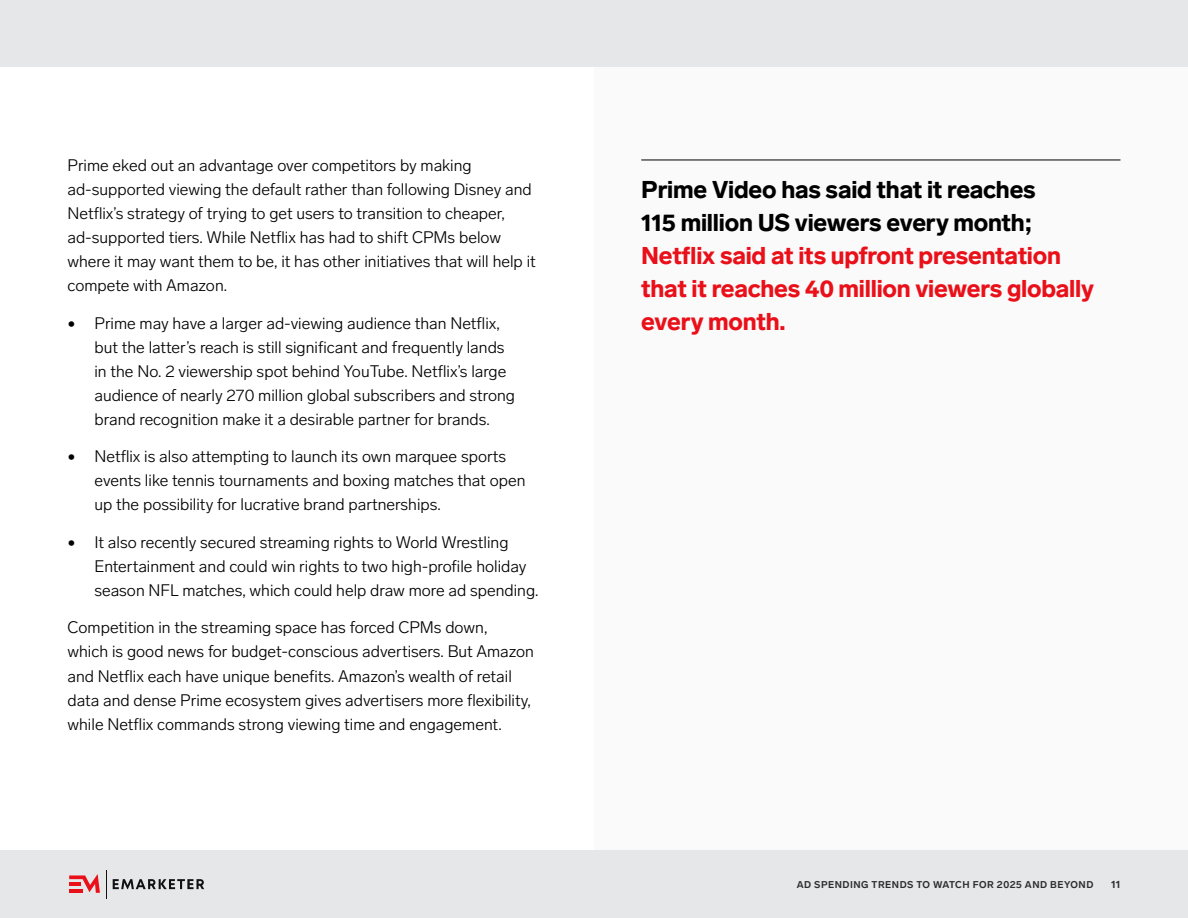
<style>
.page{position:relative;width:1188px;height:918px;background:#fff}
.page>*{position:absolute;margin:0;border:0;box-sizing:border-box;transform-origin:0 0}
.t1{font:900 24px/33px "Lab Grotesque";letter-spacing:-.01em;color:#e91019}
.t2{font:900 24px/33px "Lab Grotesque";letter-spacing:-.01em;color:#000}
.t3{font:300 16.5px/24px "Lab Grotesque";color:#000}
.t4{font:700 10.5px "Lab Grotesque";color:#000}
.t5{font:700 9.75px "Lab Grotesque";letter-spacing:.05em;color:#000}
</style>
<div class="page">
<div style="left:0;top:850px;width:1188px;height:68px;background:#e6e7e8"></div>
<svg style="left:113px;top:879px;width:91px;height:10px"></svg>
<svg style="left:69px;top:874px;width:31px;height:19px"></svg>
<svg style="left:106px;top:870px;width:1px;height:28px"></svg>
<div style="left:0;top:0;width:1188px;height:68px;background:#e6e7e8"></div>
<hr style="left:641px;top:160px;width:479px;height:1px;background:#000">
<p class="t3" style="left:68px;top:154px;width:470px">Prime eked out an advantage over competitors by making ad-supported viewing the default rather than following Disney and Netflix’s strategy of trying to get users to transition to cheaper, ad-supported tiers. While Netflix has had to shift CPMs below where it may want them to be, it has other initiatives that will help it compete with Amazon.</p>
<p class="t3" style="left:94px;top:311px;width:422px;text-indent:-27px">• Prime may have a larger ad-viewing audience than Netflix, but the latter’s reach is still significant and frequently lands in the No. 2 viewership spot behind YouTube. Netflix’s large audience of nearly 270 million global subscribers and strong brand recognition make it a desirable partner for brands.</p>
<p class="t3" style="left:94px;top:445px;width:433px;text-indent:-27px">• Netflix is also attempting to launch its own marquee sports events like tennis tournaments and boxing matches that open up the possibility for lucrative brand partnerships.</p>
<p class="t3" style="left:94px;top:530px;width:446px;text-indent:-27px">• It also recently secured streaming rights to World Wrestling<br>Entertainment and could win rights to two high-profile holiday season NFL matches, which could help draw more ad spending.</p>
<p class="t3" style="left:68px;top:616px;width:468px">Competition in the streaming space has forced CPMs down,<br>which is good news for budget-conscious advertisers. But Amazon and Netflix each have unique benefits. Amazon’s wealth of retail data and dense Prime ecosystem gives advertisers more flexibility, while Netflix commands strong viewing time and engagement.</p>
<h1 class="t2" style="left:641px;top:173px;width:396px">Prime Video has said that it reaches<br>115 million US viewers every month;</h1>
<h1 class="t1" style="left:641px;top:239px;width:454px">Netflix said at its upfront presentation that it reaches 40 million viewers globally every month.</h1>
<p class="t5" style="left:797px;top:879px;width:298px">AD SPENDING TRENDS TO WATCH FOR 2025 AND BEYOND</p>
<p class="t4" style="left:1111px;top:878px;width:11px">11</p>
</div>
